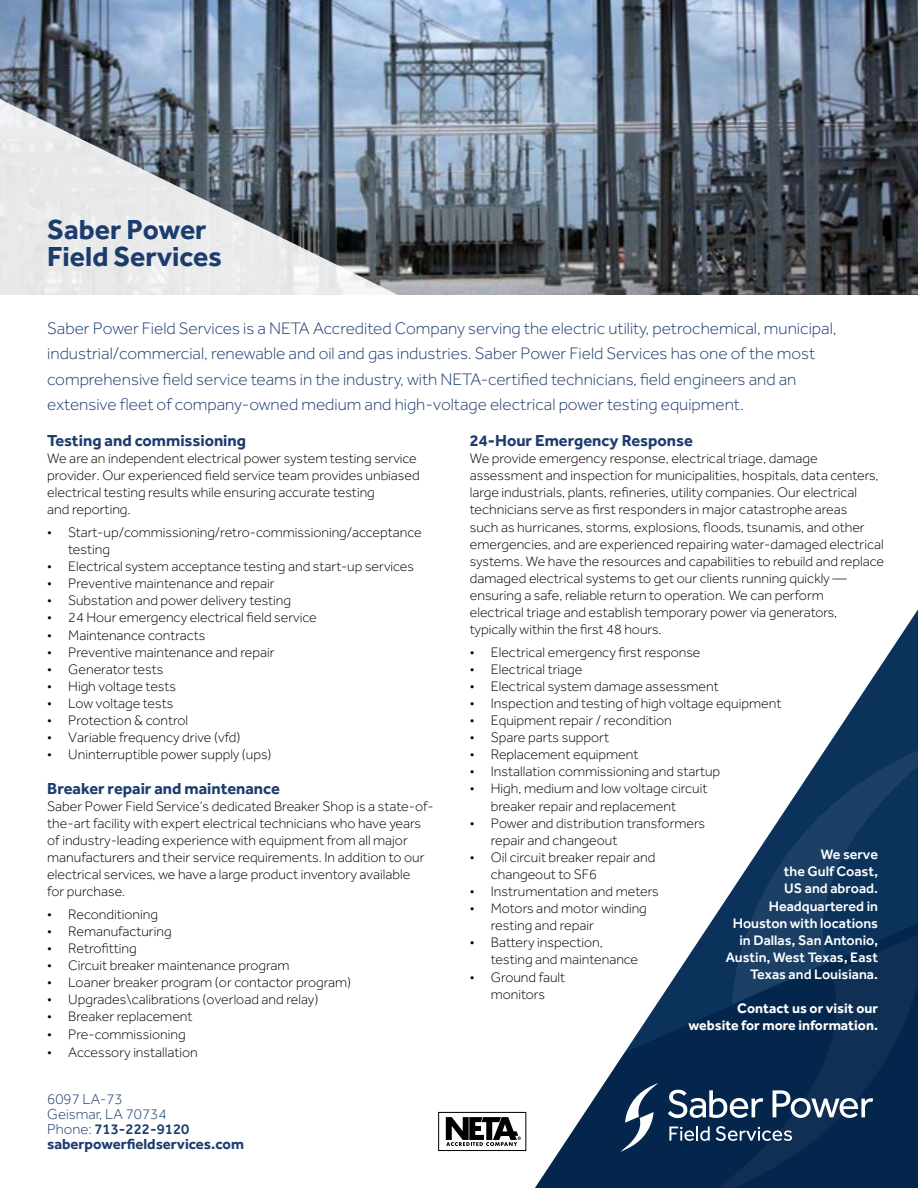
<style>
.page{position:relative;width:918px;height:1188px;background:#fff}
.page>*{position:absolute;margin:0;border:0;box-sizing:border-box;transform-origin:0 0}
.t1{font:700 28.5px/27px "Effra";color:#1c3c6e}
.t2{font:300 17.25px/25.5px "Effra";color:#1c3c6e}
.t3{font:700 16.5px "Effra";color:#1c3c6e}
.t4{font:300 15px/15px "Effra";color:#1c3c6e}
.t5{font:300 14.25px/17.1px "Effra";color:#000}
.t6{font:500 14.25px/17.1px "Effra";color:#fff;text-align:right}
.t7{font:700 14.25px/17.1px "Effra";color:#fff;text-align:right}
.s1{font-weight:500}
.s2{font-weight:700}
</style>
<div class="page">
<svg style="left:851px;top:609px;width:67px;height:101px"></svg>
<svg style="left:490px;top:890px;width:242px;height:298px"></svg>
<svg style="left:684px;top:931px;width:234px;height:257px;background:#092a51"></svg>
<svg style="left:732px;top:710px;width:186px;height:294px;fill:#0f325b"></svg>
<img style="left:0;top:0;width:918px;height:295px">
<svg style="left:603px;top:1074px;width:270px;height:86px;background:#264264"></svg>
<div style="left:439px;top:1112px;width:87px;height:39px;background:#fff"></div>
<div style="left:438px;top:1112px;width:88px;height:39px;border:1px solid #000"></div>
<svg style="left:446px;top:1117px;width:75px;height:29px"></svg>
<svg style="left:0;top:81px;width:438px;height:214px;background:#9fa6ae"></svg>
<h1 class="t1" style="left:47px;top:215px;width:176px">Saber Power<br>Field Services</h1>
<p class="t2" style="left:47px;top:315px;width:791px">Saber Power Field Services is a NETA Accredited Company serving the electric utility, petrochemical, municipal, industrial/commercial, renewable and oil and gas industries. Saber Power Field Services has one of the most comprehensive field service teams in the industry, with NETA-certified technicians, field engineers and an extensive fleet of company-owned medium and high-voltage electrical power testing equipment.</p>
<p class="t3" style="left:47px;top:430px;width:200px">Testing and commissioning</p>
<p class="t5" style="left:47px;top:450px;width:374px">We are an independent electrical power system testing service provider. Our experienced field service team provides unbiased electrical testing results while ensuring accurate testing<br>and reporting.</p>
<p class="t5" style="left:68px;top:524px;width:355px;text-indent:-21px">• Start-up/commissioning/retro-commissioning/acceptance testing</p>
<p class="t5" style="left:47px;top:558px;width:368px">• Electrical system acceptance testing and start-up services</p>
<p class="t5" style="left:47px;top:575px;width:229px">• Preventive maintenance and repair</p>
<p class="t5" style="left:47px;top:592px;width:245px">• Substation and power delivery testing</p>
<p class="t5" style="left:47px;top:609px;width:271px">• 24 Hour emergency electrical field service</p>
<p class="t5" style="left:47px;top:626px;width:160px">• Maintenance contracts</p>
<p class="t5" style="left:47px;top:643px;width:229px">• Preventive maintenance and repair</p>
<p class="t5" style="left:47px;top:660px;width:118px">• Generator tests</p>
<p class="t5" style="left:47px;top:677px;width:130px">• High voltage tests</p>
<p class="t5" style="left:47px;top:695px;width:128px">• Low voltage tests</p>
<p class="t5" style="left:47px;top:712px;width:142px">• Protection &amp; control</p>
<p class="t5" style="left:47px;top:729px;width:195px">• Variable frequency drive (vfd)</p>
<p class="t5" style="left:47px;top:746px;width:226px">• Uninterruptible power supply (ups)</p>
<p class="t3" style="left:47px;top:778px;width:234px">Breaker repair and maintenance</p>
<p class="t5" style="left:47px;top:797px;width:388px">Saber Power Field Service’s dedicated Breaker Shop is a state-of&shy;the-art facility with expert electrical technicians who have years of industry-leading experience with equipment from all major manufacturers and their service requirements. In addition to our electrical services, we have a large product inventory available<br>for purchase.</p>
<p class="t5" style="left:47px;top:905px;width:112px">• Reconditioning</p>
<p class="t5" style="left:47px;top:923px;width:126px">• Remanufacturing</p>
<p class="t5" style="left:47px;top:940px;width:91px">• Retrofitting</p>
<p class="t5" style="left:47px;top:957px;width:244px">• Circuit breaker maintenance program</p>
<p class="t5" style="left:47px;top:974px;width:305px">• Loaner breaker program (or contactor program)</p>
<p class="t5" style="left:47px;top:991px;width:273px">• Upgrades\calibrations (overload and relay)</p>
<p class="t5" style="left:47px;top:1008px;width:147px">• Breaker replacement</p>
<p class="t5" style="left:47px;top:1025px;width:140px">• Pre-commissioning</p>
<p class="t5" style="left:47px;top:1043px;width:152px">• Accessory installation</p>
<p class="t4" style="left:47px;top:1092px;width:198px">6097 LA-73<br>Geismar, LA 70734<br>Phone: <span class="s1">713-222-9120 </span><span class="s2">saberpowerfieldservices.com</span></p>
<p class="t3" style="left:470px;top:430px;width:225px">24-Hour Emergency Response</p>
<p class="t5" style="left:470px;top:450px;width:416px">We provide emergency response, electrical triage, damage assessment and inspection for municipalities, hospitals, data centers, large industrials, plants, refineries, utility companies. Our electrical technicians serve as first responders in major catastrophe areas<br>such as hurricanes, storms, explosions, floods, tsunamis, and other emergencies, and are experienced repairing water-damaged electrical systems. We have the resources and capabilities to rebuild and replace damaged electrical systems to get our clients running quickly — ensuring a safe, reliable return to operation. We can perform<br>electrical triage and establish temporary power via generators, typically within the first 48 hours.</p>
<p class="t5" style="left:470px;top:643px;width:232px">• Electrical emergency first response</p>
<p class="t5" style="left:470px;top:660px;width:114px">• Electrical triage</p>
<p class="t5" style="left:470px;top:677px;width:251px">• Electrical system damage assessment</p>
<p class="t5" style="left:470px;top:695px;width:313px">• Inspection and testing of high voltage equipment</p>
<p class="t5" style="left:470px;top:712px;width:204px">• Equipment repair / recondition</p>
<p class="t5" style="left:470px;top:729px;width:141px">• Spare parts support</p>
<p class="t5" style="left:470px;top:746px;width:170px">• Replacement equipment</p>
<p class="t5" style="left:470px;top:763px;width:252px">• Installation commissioning and startup</p>
<p class="t5" style="left:491px;top:780px;width:218px;text-indent:-21px">• High, medium and low voltage circuit breaker repair and replacement</p>
<p class="t5" style="left:491px;top:814px;width:216px;text-indent:-21px">• Power and distribution transformers repair and changeout</p>
<p class="t5" style="left:491px;top:848px;width:166px;text-indent:-21px">• Oil circuit breaker repair and changeout to SF6</p>
<p class="t5" style="left:470px;top:883px;width:190px">• Instrumentation and meters</p>
<p class="t5" style="left:491px;top:900px;width:158px;text-indent:-21px">• Motors and motor winding resting and repair</p>
<p class="t5" style="left:491px;top:934px;width:149px;text-indent:-21px">• Battery inspection, testing and maintenance</p>
<p class="t5" style="left:470px;top:968px;width:97px;text-align:center">• Ground fault monitors</p>
<p class="t6" style="left:726px;top:846px;width:154px">We serve<br>the Gulf Coast,<br>US and abroad.<br>Headquartered in<br>Houston with locations in Dallas, San Antonio,<br>Austin, West Texas, East<br>Texas and Louisiana.</p>
<p class="t7" style="left:688px;top:1000px;width:191px">Contact us or visit our website for more information.</p>
</div>
